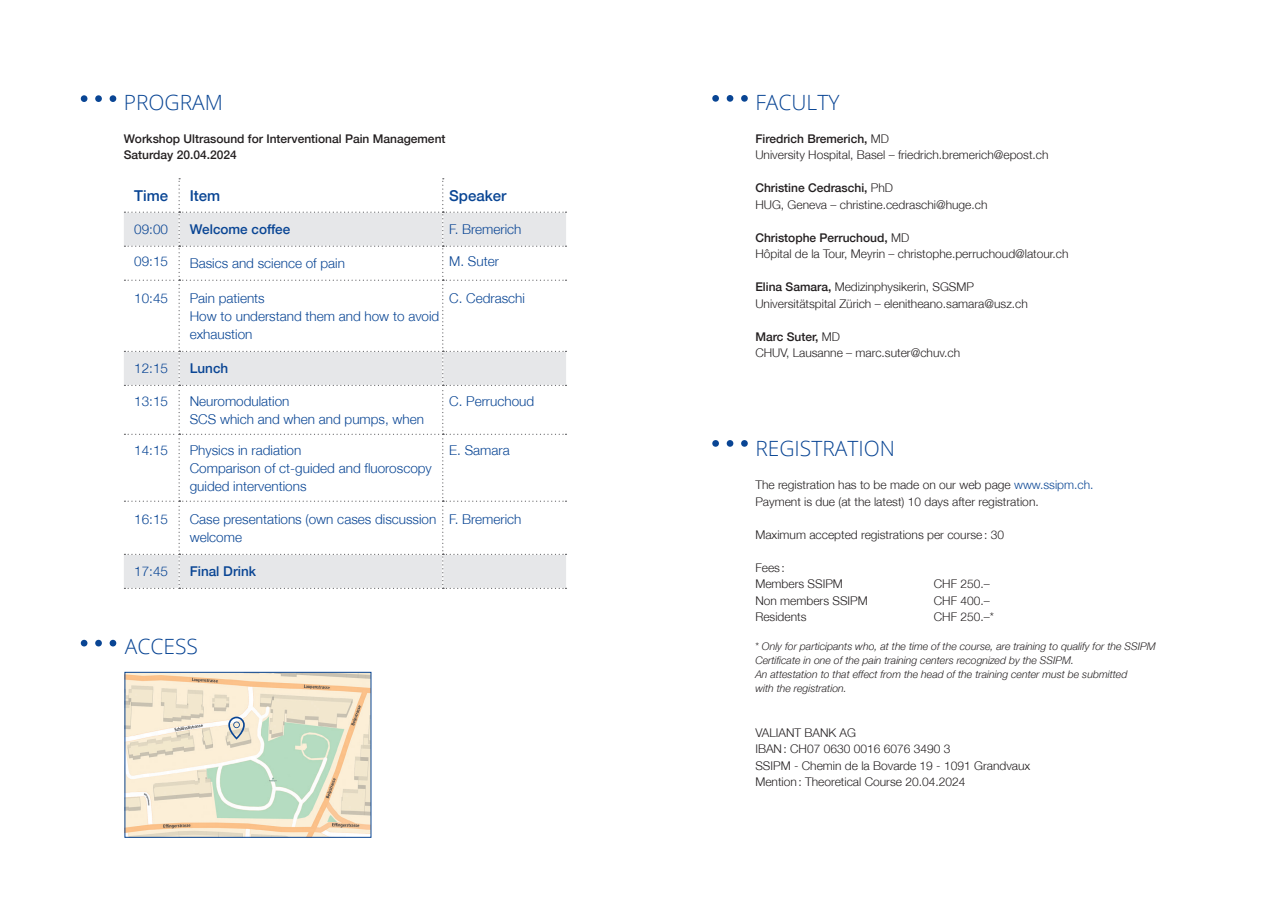
<style>
.page{position:relative;width:1280px;height:910px;background:#fff}
.page>*{position:absolute;margin:0;border:0;box-sizing:border-box;transform-origin:0 0}
.t1{font:300 21px "Open Sans";color:#094594}
.t2{font:500 15px "Helvetica 65";color:#094594}
.t3{font:300 13.5px/18px "Helvetica 45";color:#094594}
.t4{font:500 13.5px "Helvetica 65";color:#094594}
.t5{font:300 12px "Helvetica 45";color:#231f20}
.t6{font:500 12px/16.5px "Helvetica 65";color:#231f20}
.t7{font:italic 300 10.5px/14.2px "Helvetica 46";color:#231f20}
.s1{font-family:"Helvetica 45";font-weight:300}
.s2{font-family:"Helvetica 65";font-weight:500}
.s3{color:#094594}
.s4{font-family:"Helvetica 45";font-style:normal}
</style>
<div class="page">
<svg style="left:124px;top:178px;width:442px;height:411px"></svg>
<svg style="left:81px;top:95px;width:6px;height:7px"></svg>
<svg style="left:95px;top:95px;width:7px;height:7px"></svg>
<svg style="left:110px;top:95px;width:6px;height:7px"></svg>
<svg style="left:712px;top:95px;width:7px;height:7px"></svg>
<svg style="left:727px;top:95px;width:6px;height:7px"></svg>
<svg style="left:741px;top:95px;width:7px;height:7px"></svg>
<svg style="left:712px;top:440px;width:7px;height:7px"></svg>
<svg style="left:727px;top:440px;width:6px;height:7px"></svg>
<svg style="left:741px;top:440px;width:7px;height:7px"></svg>
<svg style="left:81px;top:640px;width:6px;height:6px"></svg>
<svg style="left:95px;top:640px;width:7px;height:6px"></svg>
<svg style="left:110px;top:640px;width:6px;height:6px"></svg>
<img style="left:127px;top:674px;width:242px;height:162px">
<div style="left:125px;top:672px;width:246px;height:166px;border:1px solid #094594"></div>
<svg style="left:228px;top:717px;width:17px;height:23px"></svg>
<p class="t1" style="left:124px;top:88px;width:101px">PROGRAM</p>
<p class="t6" style="left:124px;top:130px;width:323px">Workshop Ultrasound for Interventional Pain Management<br>Saturday 20.04.2024</p>
<p class="t2" style="left:134px;top:186px;width:35px">Time</p>
<p class="t2" style="left:190px;top:186px;width:32px">Item</p>
<p class="t2" style="left:449px;top:186px;width:59px">Speaker</p>
<p class="t3" style="left:134px;top:220px;width:35px">09:00</p>
<p class="t4" style="left:190px;top:221px;width:102px">Welcome coffee</p>
<p class="t3" style="left:449px;top:220px;width:74px">F. Bremerich</p>
<p class="t3" style="left:134px;top:252px;width:35px">09:15</p>
<p class="t3" style="left:190px;top:254px;width:157px">Basics and science of pain</p>
<p class="t3" style="left:449px;top:252px;width:51px">M. Suter</p>
<p class="t3" style="left:134px;top:289px;width:35px">10:45</p>
<p class="t3" style="left:190px;top:289px;width:251px">Pain patients<br>How to understand them and how to avoid exhaustion</p>
<p class="t3" style="left:449px;top:289px;width:77px">C. Cedraschi</p>
<p class="t3" style="left:134px;top:359px;width:35px">12:15</p>
<p class="t4" style="left:190px;top:360px;width:40px">Lunch</p>
<p class="t3" style="left:134px;top:392px;width:35px">13:15</p>
<p class="t3" style="left:190px;top:392px;width:101px">Neuromodulation</p>
<p class="t3" style="left:190px;top:410px;width:236px">SCS which and when and pumps, when</p>
<p class="t3" style="left:449px;top:392px;width:87px">C. Perruchoud</p>
<p class="t3" style="left:134px;top:440px;width:35px">14:15</p>
<p class="t3" style="left:190px;top:440px;width:113px">Physics in radiation</p>
<p class="t3" style="left:190px;top:458px;width:244px">Comparison of ct-guided and fluoroscopy guided interventions</p>
<p class="t3" style="left:449px;top:440px;width:62px">E. Samara</p>
<p class="t3" style="left:134px;top:509px;width:35px">16:15</p>
<p class="t3" style="left:190px;top:509px;width:248px">Case presentations (own cases discussion welcome</p>
<p class="t3" style="left:449px;top:509px;width:74px">F. Bremerich</p>
<p class="t3" style="left:134px;top:562px;width:35px">17:45</p>
<p class="t4" style="left:190px;top:563px;width:68px">Final Drink</p>
<p class="t1" style="left:125px;top:632px;width:75px">ACCESS</p>
<p class="t1" style="left:755px;top:88px;width:86px">FACULTY</p>
<p class="t6" style="left:755px;top:130px;width:135px">Firedrich Bremerich, <span class="s1">MD</span></p>
<p class="t5" style="left:755px;top:148px;width:295px">University Hospital, Basel – friedrich.bremerich@epost.ch</p>
<p class="t6" style="left:755px;top:179px;width:139px">Christine Cedraschi, <span class="s1">PhD</span></p>
<p class="t5" style="left:755px;top:197px;width:234px">HUG, Geneva – christine.cedraschi@huge.ch</p>
<p class="t6" style="left:755px;top:229px;width:156px">Christophe Perruchoud, <span class="s1">MD</span></p>
<p class="t5" style="left:755px;top:247px;width:315px">Hôpital de la Tour, Meyrin – christophe.perruchoud@latour.ch</p>
<p class="t5" style="left:755px;top:280px;width:220px"><span class="s2">Elina Samara,</span> Medizinphysikerin, SGSMP</p>
<p class="t5" style="left:755px;top:296px;width:274px">Universitätspital Zürich – elenitheano.samara@usz.ch</p>
<p class="t6" style="left:755px;top:328px;width:86px">Marc Suter, <span class="s1">MD</span></p>
<p class="t5" style="left:755px;top:346px;width:206px">CHUV, Lausanne – marc.suter@chuv.ch</p>
<p class="t1" style="left:755px;top:434px;width:141px">REGISTRATION</p>
<p class="t5" style="left:755px;top:478px;width:340px">The registration has to be made on our web page <span class="s3">www.ssipm.ch.</span></p>
<p class="t5" style="left:755px;top:494px;width:285px">Payment is due (at the latest) 10 days after registration.</p>
<p class="t5" style="left:755px;top:527px;width:250px">Maximum accepted registrations per course: 30</p>
<p class="t5" style="left:755px;top:560px;width:31px">Fees :</p>
<p class="t5" style="left:755px;top:577px;width:89px">Members SSIPM</p>
<p class="t5" style="left:934px;top:577px;width:58px">CHF 250.–</p>
<p class="t5" style="left:755px;top:593px;width:114px">Non members SSIPM</p>
<p class="t5" style="left:934px;top:593px;width:58px">CHF 400.–</p>
<p class="t5" style="left:755px;top:610px;width:53px">Residents</p>
<p class="t5" style="left:934px;top:610px;width:62px">CHF 250.–*</p>
<p class="t7" style="left:755px;top:639px;width:402px"><span class="s4">*</span> Only for participants who, at the time of the course, are training to qualify for the SSIPM<br>Certificate in one of the pain training centers recognized by the SSIPM.</p>
<p class="t7" style="left:755px;top:667px;width:374px">An attestation to that effect from the head of the training center must be submitted with the registration.</p>
<p class="t5" style="left:755px;top:725px;width:102px">VALIANT BANK AG</p>
<p class="t5" style="left:755px;top:742px;width:197px">IBAN: CH07 0630 0016 6076 3490 3</p>
<p class="t5" style="left:755px;top:758px;width:276px">SSIPM - Chemin de la Bovarde 19 - 1091 Grandvaux</p>
<p class="t5" style="left:755px;top:775px;width:212px">Mention: Theoretical Course 20.04.2024</p>
</div>
